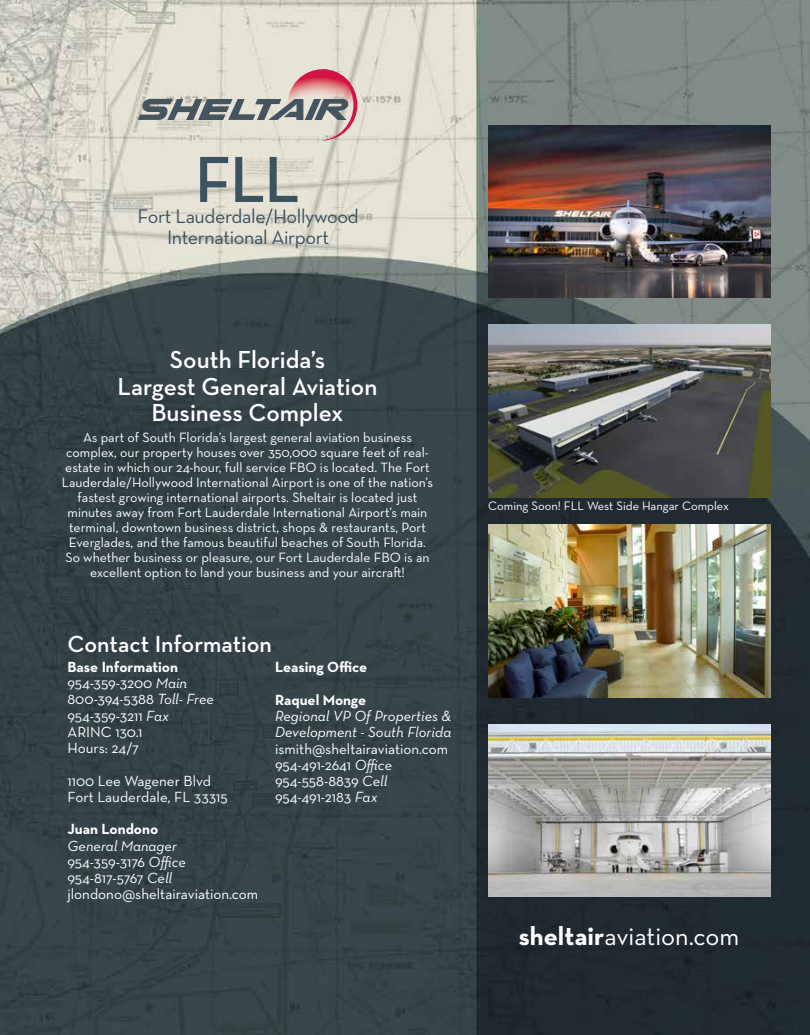
<style>
.page{position:relative;width:810px;height:1035px;background:#fff}
.page>*{position:absolute;margin:0;border:0;box-sizing:border-box;transform-origin:0 0}
.t1{font:600 66.25px "Neutra Text Exp";color:#3b525f}
.t2{font:26.25px "Neutra Text Exp";color:#fff}
.t3{font:600 25px/26.2px "Neutra Text Exp";color:#fff;text-align:center}
.t4{font:600 23.75px "Neutra Text Exp";color:#fff}
.t5{font:20px/21.2px "Neutra Text Exp";letter-spacing:-.02em;color:#3b525f;text-align:center}
.t6{font:15px/16.2px "Neutra Text Exp";color:#fff}
.t7{font:italic 15px/16.2px "Neutra Text Exp";color:#fff}
.t8{font:700 15px/32.5px "Neutra Text Exp";color:#fff}
.t9{font:13.75px/15px "Neutra Text Exp";color:#fff;text-align:center}
.t10{font:12.5px "Neutra Text Exp";color:#fff}
.s1{font-weight:700}
.s2{font-style:italic}
</style>
<div class="page">
<img style="left:0;top:0;width:810px;height:1035px">
<svg style="left:138px;top:69px;width:219px;height:71px"></svg>
<img style="left:488px;top:125px;width:282px;height:172px">
<img style="left:488px;top:525px;width:282px;height:172px">
<img style="left:488px;top:325px;width:282px;height:172px">
<img style="left:488px;top:725px;width:282px;height:172px">
<h1 class="t1" style="left:195px;top:138px;width:107px">FLL</h1>
<h3 class="t5" style="left:138px;top:205px;width:223px">Fort Lauderdale/Hollywood<br>International Airport</h3>
<h3 class="t3" style="left:118px;top:346px;width:261px">South Florida’s<br>Largest General Aviation<br>Business Complex</h3>
<p class="t9" style="left:62px;top:430px;width:373px">As part of South Florida’s largest general aviation business complex, our property houses over 350,000 square feet of real&shy;estate in which our 24-hour, full service FBO is located. The Fort Lauderdale/Hollywood International Airport is one of the nation’s fastest growing international airports. Sheltair is located just minutes away from Fort Lauderdale International Airport’s main terminal, downtown business district, shops &amp; restaurants, Port Everglades, and the famous beautiful beaches of South Florida.<br>So whether business or pleasure, our Fort Lauderdale FBO is an excellent option to land your business and your aircraft!</p>
<h3 class="t4" style="left:68px;top:629px;width:206px">Contact Information</h3>
<p class="t6" style="left:68px;top:658px;width:148px"><span class="s1">Base Information<br></span>954-359-3200 <span class="s2">Main<br></span>800-394-5388 <span class="s2">Toll- Free<br></span>954-359-3211 <span class="s2">Fax<br></span>ARINC 130.1<br>Hours: 24/7</p>
<p class="t6" style="left:68px;top:772px;width:162px">1100 Lee Wagener Blvd<br>Fort Lauderdale, FL 33315</p>
<p class="t8" style="left:68px;top:813px;width:92px">Juan Londono</p>
<p class="t6" style="left:68px;top:837px;width:192px"><span class="s2">General Manager<br></span>954-359-3176 <span class="s2">Office<br></span>954-817-5767 <span class="s2">Cell </span>jlondono@sheltairaviation.com</p>
<p class="t8" style="left:275px;top:651px;width:94px">Leasing Office<br>Raquel Monge</p>
<p class="t7" style="left:275px;top:708px;width:178px">Regional VP Of Properties &amp;<br>Development - South Florida</p>
<p class="t6" style="left:275px;top:740px;width:175px">ismith@sheltairaviation.com<br>954-491-2641 <span class="s2">Office<br></span>954-558-8839 <span class="s2">Cell<br></span>954-491-2183 <span class="s2">Fax</span></p>
<p class="t10" style="left:488px;top:497px;width:242px">Coming Soon! FLL West Side Hangar Complex</p>
<h2 class="t2" style="left:519px;top:919px;width:222px"><span class="s1">sheltair</span>aviation.com</h2>
</div>
